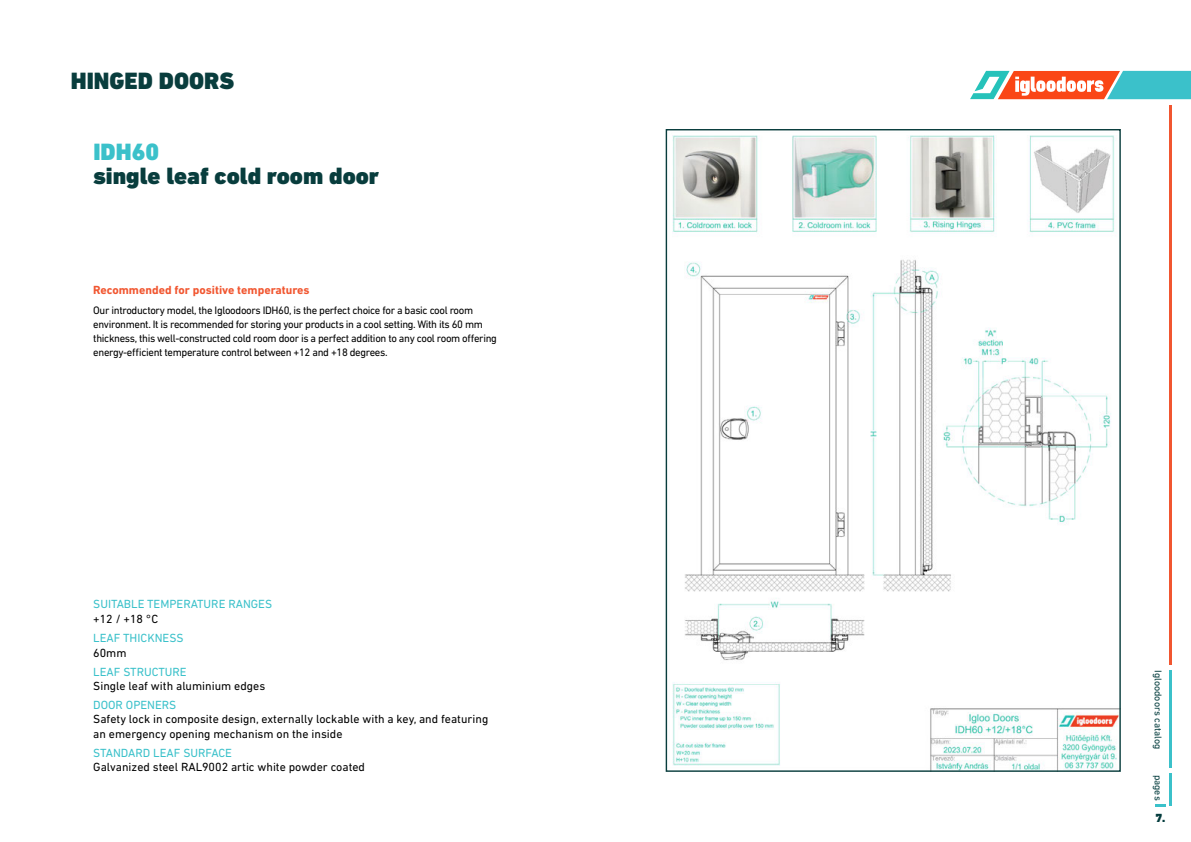
<style>
.page{position:relative;width:1191px;height:842px;background:#fff}
.page>*{position:absolute;margin:0;border:0;box-sizing:border-box;transform-origin:0 0}
.t1{font:900 24px "DIN Next LT Pro";color:#083d3d}
.t2{font:900 24px "DIN Next LT Pro";color:#093d3d}
.t3{font:900 24px "DIN Next LT Pro";color:#3bc1ca}
.t4{font:12px/14.4px "DIN Next LT Pro";color:#000}
.t5{font:12px "DIN Next LT Pro";color:#3bc1ca}
.t6{font:700 12px "DIN Next LT Pro";color:#f15630}
.t7{font:900 12px "DIN Next LT Pro";color:#043c3d}
.t8{font:11px/14px "DIN Next LT Pro";letter-spacing:-.03em;color:#000101}
.t9{font:10px "DIN Next LT Pro";color:#043c3d}
</style>
<div class="page">
<img style="left:667px;top:131px;width:451px;height:639px">
<svg style="left:970px;top:71px;width:221px;height:28px"></svg>
<hr style="left:1169px;top:670px;width:2px;height:97px;background:#3bc1ca">
<hr style="left:1169px;top:105px;width:2px;height:559px;background:#f15630">
<svg style="left:1155px;top:804px;width:10px;height:2px"></svg>
<hr style="left:1169px;top:773px;width:2px;height:33px;background:#3bc1ca">
<h1 class="t2" style="left:71px;top:67px;width:165px">HINGED DOORS</h1>
<h1 class="t3" style="left:93px;top:137px;width:67px">IDH60</h1>
<h1 class="t1" style="left:93px;top:161px;width:287px">single leaf cold room door</h1>
<p class="t6" style="left:93px;top:283px;width:218px">Recommended for positive temperatures</p>
<p class="t8" style="left:93px;top:303px;width:405px">Our introductory model, the Igloodoors IDH60, is the perfect choice for a basic cool room environment. It is recommended for storing your products in a cool setting. With its 60 mm thickness, this well-constructed cold room door is a perfect addition to any cool room offering energy-efficient temperature control between +12 and +18 degrees.</p>
<p class="t5" style="left:93px;top:597px;width:180px">SUITABLE TEMPERATURE RANGES</p>
<p class="t4" style="left:93px;top:612px;width:66px">+12 / +18 °C</p>
<p class="t5" style="left:93px;top:631px;width:92px">LEAF THICKNESS</p>
<p class="t4" style="left:93px;top:645px;width:35px">60mm</p>
<p class="t5" style="left:93px;top:664px;width:95px">LEAF STRUCTURE</p>
<p class="t4" style="left:93px;top:678px;width:173px">Single leaf with aluminium edges</p>
<p class="t5" style="left:93px;top:698px;width:85px">DOOR OPENERS</p>
<p class="t4" style="left:93px;top:712px;width:396px">Safety lock in composite design, externally lockable with a key, and featuring an emergency opening mechanism on the inside</p>
<p class="t5" style="left:93px;top:746px;width:140px">STANDARD LEAF SURFACE</p>
<p class="t4" style="left:93px;top:760px;width:273px">Galvanized steel RAL9002 artic white powder coated</p>
<p class="t9" style="left:1164px;top:670px;width:81px;rotate:90deg">Igloodoors catalog</p>
<p class="t9" style="left:1164px;top:774px;width:27px;rotate:90deg">pages</p>
<p class="t7" style="left:1155px;top:811px;width:12px">7.</p>
</div>
